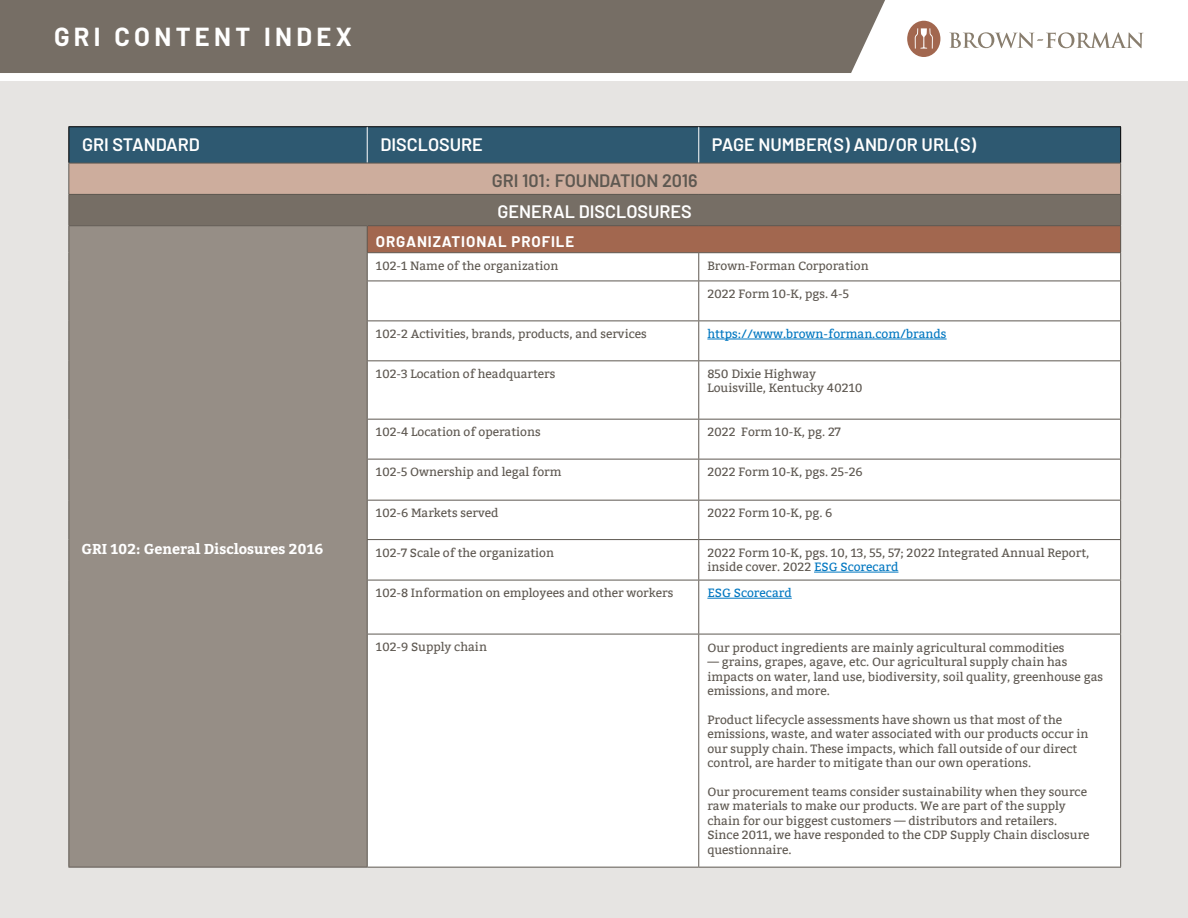
<style>
.page{position:relative;width:1188px;height:918px;background:#fff}
.page>*{position:absolute;margin:0;border:0;box-sizing:border-box;transform-origin:0 0}
.t1{font:700 25.5px "Barlow";letter-spacing:.17em;color:#fff}
.t2{font:600 18px "Barlow";color:#fff}
.t3{font:600 18px "Barlow";color:#5e5851}
.t4{font:700 15px "Barlow";letter-spacing:.06em;color:#fff}
.t5{font:700 14.25px "Bitter";color:#fff}
.t6{font:12px/14.4px "Bitter";color:#5e5851}
.t7{font:12px "Bitter";color:#0077c1}
.s1{color:#0077c1}
</style>
<div class="page">
<div style="left:0;top:82px;width:1188px;height:836px;background:#e6e4e2"></div>
<div style="left:0;top:0;width:885px;height:73px;background:#766e65"></div>
<svg style="left:907px;top:21px;width:33px;height:36px"></svg>
<svg style="left:949px;top:32px;width:195px;height:16px"></svg>
<div style="left:69px;top:127px;width:1051px;height:36px;background:#2e5971"></div>
<div style="left:69px;top:163px;width:1052px;height:31px;background:#cdad9d"></div>
<div style="left:69px;top:194px;width:1052px;height:32px;background:#766e65"></div>
<div style="left:69px;top:226px;width:298px;height:641px;background:#968e86"></div>
<div style="left:367px;top:226px;width:754px;height:27px;background:#a2674f"></div>
<div style="left:368px;top:253px;width:752px;height:614px;background:#fff"></div>
<hr style="left:68px;top:126px;width:299px;height:1px;background:#000">
<hr style="left:68px;top:127px;width:1px;height:36px;background:#000">
<hr style="left:367px;top:126px;width:332px;height:1px;background:#000">
<hr style="left:699px;top:126px;width:422px;height:1px;background:#000">
<hr style="left:1120px;top:127px;width:1px;height:36px;background:#000">
<hr style="left:367px;top:127px;width:1px;height:36px;background:#fff">
<hr style="left:698px;top:127px;width:1px;height:36px;background:#fff">
<hr style="left:68px;top:163px;width:299px;height:1px;background:#5e5851">
<hr style="left:68px;top:163px;width:1px;height:31px;background:#5e5851">
<hr style="left:367px;top:163px;width:332px;height:1px;background:#5e5851">
<hr style="left:699px;top:163px;width:422px;height:1px;background:#5e5851">
<hr style="left:1120px;top:163px;width:1px;height:31px;background:#5e5851">
<hr style="left:68px;top:194px;width:299px;height:1px;background:#5e5851">
<hr style="left:68px;top:195px;width:1px;height:30px;background:#5e5851">
<hr style="left:367px;top:194px;width:332px;height:1px;background:#5e5851">
<hr style="left:699px;top:194px;width:422px;height:1px;background:#5e5851">
<hr style="left:1120px;top:195px;width:1px;height:30px;background:#5e5851">
<hr style="left:68px;top:225px;width:299px;height:1px;background:#5e5851">
<svg style="left:68px;top:226px;width:1px;height:55px"></svg>
<hr style="left:68px;top:281px;width:1px;height:40px;background:#5e5851">
<hr style="left:68px;top:321px;width:1px;height:40px;background:#5e5851">
<hr style="left:68px;top:361px;width:1px;height:58px;background:#5e5851">
<hr style="left:68px;top:419px;width:1px;height:40px;background:#5e5851">
<hr style="left:68px;top:459px;width:1px;height:41px;background:#5e5851">
<hr style="left:68px;top:500px;width:1px;height:40px;background:#5e5851">
<hr style="left:68px;top:540px;width:1px;height:40px;background:#5e5851">
<hr style="left:68px;top:580px;width:1px;height:54px;background:#5e5851">
<hr style="left:68px;top:634px;width:1px;height:233px;background:#5e5851">
<hr style="left:68px;top:867px;width:299px;height:1px;background:#5e5851">
<hr style="left:367px;top:225px;width:332px;height:1px;background:#5e5851">
<hr style="left:699px;top:225px;width:422px;height:1px;background:#5e5851">
<hr style="left:367px;top:252px;width:332px;height:1px;background:#5e5851">
<svg style="left:367px;top:226px;width:1px;height:55px"></svg>
<hr style="left:699px;top:252px;width:422px;height:1px;background:#5e5851">
<svg style="left:698px;top:253px;width:1px;height:28px"></svg>
<svg style="left:1120px;top:226px;width:1px;height:55px"></svg>
<hr style="left:367px;top:281px;width:332px;height:1px;background:#5e5851">
<hr style="left:367px;top:281px;width:1px;height:40px;background:#5e5851">
<hr style="left:699px;top:281px;width:422px;height:1px;background:#5e5851">
<hr style="left:698px;top:281px;width:1px;height:40px;background:#5e5851">
<hr style="left:1120px;top:281px;width:1px;height:40px;background:#5e5851">
<hr style="left:367px;top:321px;width:332px;height:1px;background:#5e5851">
<hr style="left:367px;top:321px;width:1px;height:39px;background:#5e5851">
<hr style="left:699px;top:321px;width:422px;height:1px;background:#5e5851">
<hr style="left:698px;top:321px;width:1px;height:39px;background:#5e5851">
<hr style="left:1120px;top:321px;width:1px;height:39px;background:#5e5851">
<hr style="left:367px;top:360px;width:332px;height:1px;background:#5e5851">
<hr style="left:367px;top:361px;width:1px;height:58px;background:#5e5851">
<hr style="left:699px;top:360px;width:422px;height:1px;background:#5e5851">
<hr style="left:698px;top:361px;width:1px;height:58px;background:#5e5851">
<hr style="left:1120px;top:361px;width:1px;height:58px;background:#5e5851">
<hr style="left:367px;top:419px;width:332px;height:1px;background:#5e5851">
<hr style="left:367px;top:420px;width:1px;height:39px;background:#5e5851">
<hr style="left:699px;top:419px;width:422px;height:1px;background:#5e5851">
<hr style="left:698px;top:420px;width:1px;height:39px;background:#5e5851">
<hr style="left:1120px;top:420px;width:1px;height:39px;background:#5e5851">
<hr style="left:367px;top:459px;width:332px;height:1px;background:#5e5851">
<hr style="left:367px;top:459px;width:1px;height:41px;background:#5e5851">
<hr style="left:699px;top:459px;width:422px;height:1px;background:#5e5851">
<hr style="left:698px;top:459px;width:1px;height:41px;background:#5e5851">
<hr style="left:1120px;top:459px;width:1px;height:41px;background:#5e5851">
<hr style="left:367px;top:500px;width:332px;height:1px;background:#5e5851">
<hr style="left:367px;top:501px;width:1px;height:38px;background:#5e5851">
<hr style="left:699px;top:500px;width:422px;height:1px;background:#5e5851">
<hr style="left:698px;top:501px;width:1px;height:38px;background:#5e5851">
<hr style="left:1120px;top:501px;width:1px;height:38px;background:#5e5851">
<hr style="left:367px;top:539px;width:332px;height:1px;background:#5e5851">
<hr style="left:367px;top:540px;width:1px;height:40px;background:#5e5851">
<hr style="left:699px;top:539px;width:422px;height:1px;background:#5e5851">
<hr style="left:698px;top:540px;width:1px;height:40px;background:#5e5851">
<hr style="left:1120px;top:540px;width:1px;height:40px;background:#5e5851">
<hr style="left:367px;top:580px;width:332px;height:1px;background:#5e5851">
<hr style="left:367px;top:580px;width:1px;height:54px;background:#5e5851">
<hr style="left:699px;top:580px;width:422px;height:1px;background:#5e5851">
<hr style="left:698px;top:580px;width:1px;height:54px;background:#5e5851">
<hr style="left:1120px;top:580px;width:1px;height:54px;background:#5e5851">
<hr style="left:367px;top:634px;width:332px;height:1px;background:#5e5851">
<hr style="left:367px;top:634px;width:1px;height:233px;background:#5e5851">
<hr style="left:699px;top:634px;width:422px;height:1px;background:#5e5851">
<hr style="left:698px;top:634px;width:1px;height:233px;background:#5e5851">
<hr style="left:1120px;top:634px;width:1px;height:233px;background:#5e5851">
<hr style="left:367px;top:867px;width:332px;height:1px;background:#5e5851">
<hr style="left:699px;top:867px;width:422px;height:1px;background:#5e5851">
<hr style="left:707px;top:339px;width:240px;height:1px;background:#0077c1">
<hr style="left:814px;top:572px;width:84px;height:1px;background:#0077c1">
<hr style="left:707px;top:598px;width:85px;height:1px;background:#0077c1">
<h1 class="t1" style="left:54px;top:18px;width:299px">GRI CONTENT INDEX</h1>
<h2 class="t2" style="left:82px;top:131px;width:120px">GRI STANDARD</h2>
<h2 class="t2" style="left:380px;top:131px;width:104px">DISCLOSURE</h2>
<h2 class="t2" style="left:712px;top:131px;width:266px">PAGE NUMBER(S) AND/OR URL(S)</h2>
<h2 class="t3" style="left:492px;top:167px;width:208px">GRI 101: FOUNDATION 2016</h2>
<h2 class="t2" style="left:498px;top:199px;width:196px">GENERAL DISCLOSURES</h2>
<p class="t5" style="left:82px;top:541px;width:243px">GRI 102: General Disclosures 2016</p>
<p class="t4" style="left:376px;top:230px;width:200px">ORGANIZATIONAL PROFILE</p>
<p class="t6" style="left:376px;top:259px;width:184px">102-1 Name of the organization</p>
<p class="t6" style="left:707px;top:259px;width:163px">Brown-Forman Corporation</p>
<p class="t6" style="left:707px;top:287px;width:143px">2022 Form 10-K, pgs. 4-5</p>
<p class="t6" style="left:376px;top:327px;width:272px">102-2 Activities, brands, products, and services</p>
<p class="t7" style="left:707px;top:327px;width:241px">https://www.brown-forman.com/brands</p>
<p class="t6" style="left:376px;top:367px;width:181px">102-3 Location of headquarters</p>
<p class="t6" style="left:707px;top:367px;width:157px">850 Dixie Highway<br>Louisville, Kentucky 40210</p>
<p class="t6" style="left:376px;top:425px;width:166px">102-4 Location of operations</p>
<p class="t6" style="left:707px;top:425px;width:135px">2022 Form 10-K, pg. 27</p>
<p class="t6" style="left:376px;top:465px;width:187px">102-5 Ownership and legal form</p>
<p class="t6" style="left:707px;top:465px;width:157px">2022 Form 10-K, pgs. 25-26</p>
<p class="t6" style="left:376px;top:506px;width:124px">102-6 Markets served</p>
<p class="t6" style="left:707px;top:506px;width:127px">2022 Form 10-K, pg. 6</p>
<p class="t6" style="left:376px;top:546px;width:180px">102-7 Scale of the organization</p>
<p class="t6" style="left:707px;top:546px;width:383px">2022 Form 10-K, pgs. 10, 13, 55, 57; 2022 Integrated Annual Report, inside cover. 2022 <span class="s1">ESG Scorecard</span></p>
<p class="t6" style="left:376px;top:586px;width:299px">102-8 Information on employees and other workers</p>
<p class="t7" style="left:707px;top:586px;width:86px">ESG Scorecard</p>
<p class="t6" style="left:376px;top:640px;width:113px">102-9 Supply chain</p>
<p class="t6" style="left:707px;top:641px;width:359px">Our product ingredients are mainly agricultural commodities</p>
<p class="t6" style="left:707px;top:655px;width:397px">— grains, grapes, agave, etc. Our agricultural supply chain has impacts on water, land use, biodiversity, soil quality, greenhouse gas emissions, and more.</p>
<p class="t6" style="left:707px;top:713px;width:383px">Product lifecycle assessments have shown us that most of the emissions, waste, and water associated with our products occur in our supply chain. These impacts, which fall outside of our direct control, are harder to mitigate than our own operations.</p>
<p class="t6" style="left:707px;top:785px;width:384px">Our procurement teams consider sustainability when they source raw materials to make our products. We are part of the supply chain for our biggest customers — distributors and retailers.<br>Since 2011, we have responded to the CDP Supply Chain disclosure questionnaire.</p>
</div>
